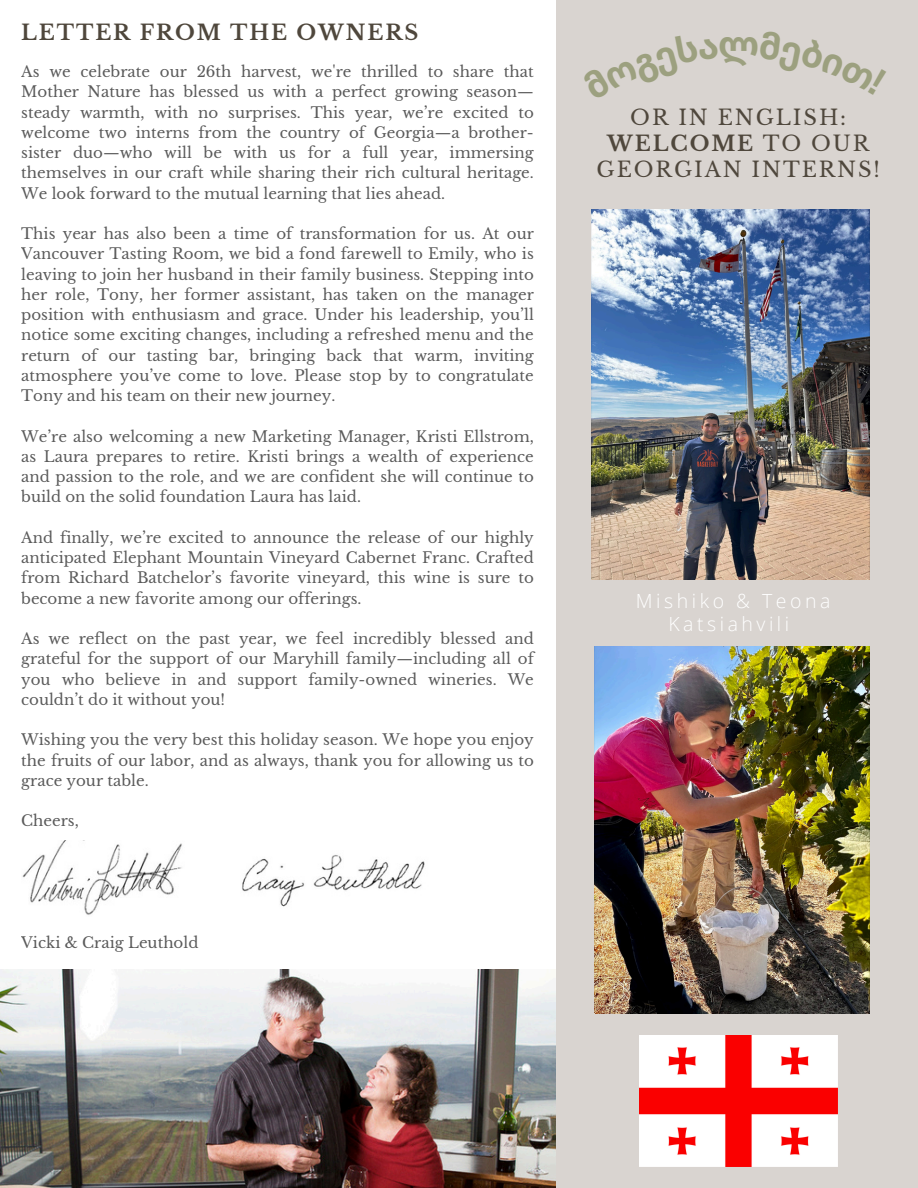
<style>
.page{position:relative;width:918px;height:1188px;background:#fff}
.page>*{position:absolute;margin:0;border:0;box-sizing:border-box;transform-origin:0 0}
.t1{font:700 36px "Noto Sans Georgian";color:#9ca07f}
.t2{font:21px/25.8px "Libre Baskerville";letter-spacing:.09em;color:#4f473c;text-align:center}
.t3{font:700 21px "Libre Baskerville";letter-spacing:.09em;color:#4f473c}
.t4{font:300 19.5px/22.5px "Open Sans";letter-spacing:.18em;color:#fff;text-align:center}
.t5{font:15px/20.2px "Libre Baskerville";color:#000;text-align:justify}
.s1{font-weight:700}
</style>
<div class="page">
<div style="left:556px;top:0;width:362px;height:1188px;background:#d9d4d0"></div>
<img style="left:0;top:969px;width:556px;height:219px">
<img style="left:639px;top:1036px;width:198px;height:130px">
<img style="left:22px;top:840px;width:160px;height:75px">
<img style="left:242px;top:855px;width:183px;height:52px">
<img style="left:592px;top:209px;width:278px;height:370px">
<img style="left:595px;top:647px;width:274px;height:366px">
<p class="t3" style="left:21px;top:20px;width:399px">LETTER FROM THE OWNERS</p>
<p class="t5" style="left:21px;top:62px;width:514px">As we celebrate our 26th harvest, we're thrilled to share that Mother Nature has blessed us with a perfect growing season— steady warmth, with no surprises. This year, we’re excited to welcome two interns from the country of Georgia—a brother&shy;sister duo—who will be with us for a full year, immersing themselves in our craft while sharing their rich cultural heritage.<br>We look forward to the mutual learning that lies ahead.</p>
<p class="t5" style="left:21px;top:224px;width:514px">This year has also been a time of transformation for us. At our Vancouver Tasting Room, we bid a fond farewell to Emily, who is leaving to join her husband in their family business. Stepping into her role, Tony, her former assistant, has taken on the manager position with enthusiasm and grace. Under his leadership, you’ll notice some exciting changes, including a refreshed menu and the return of our tasting bar, bringing back that warm, inviting atmosphere you’ve come to love. Please stop by to congratulate Tony and his team on their new journey.</p>
<p class="t5" style="left:21px;top:426px;width:514px">We’re also welcoming a new Marketing Manager, Kristi Ellstrom, as Laura prepares to retire. Kristi brings a wealth of experience and passion to the role, and we are confident she will continue to build on the solid foundation Laura has laid.</p>
<p class="t5" style="left:21px;top:527px;width:514px">And finally, we’re excited to announce the release of our highly anticipated Elephant Mountain Vineyard Cabernet Franc. Crafted from Richard Batchelor’s favorite vineyard, this wine is sure to become a new favorite among our offerings.</p>
<p class="t5" style="left:21px;top:629px;width:514px">As we reflect on the past year, we feel incredibly blessed and grateful for the support of our Maryhill family—including all of you who believe in and support family-owned wineries. We couldn’t do it without you!</p>
<p class="t5" style="left:21px;top:730px;width:514px">Wishing you the very best this holiday season. We hope you enjoy the fruits of our labor, and as always, thank you for allowing us to grace your table.</p>
<p class="t5" style="left:21px;top:811px;width:59px">Cheers,</p>
<p class="t5" style="left:21px;top:932px;width:179px">Vicki &amp; Craig Leuthold</p>
<p class="t1" style="left:718px;top:19px;width:43px">ლ</p>
<h2 class="t2" style="left:597px;top:105px;width:285px">OR IN ENGLISH:<br><span class="s1">WELCOME</span> TO OUR<br>GEORGIAN INTERNS!</h2>
<p class="t4" style="left:636px;top:589px;width:196px">Mishiko &amp; Teona<br>Katsiahvili</p>
</div>
